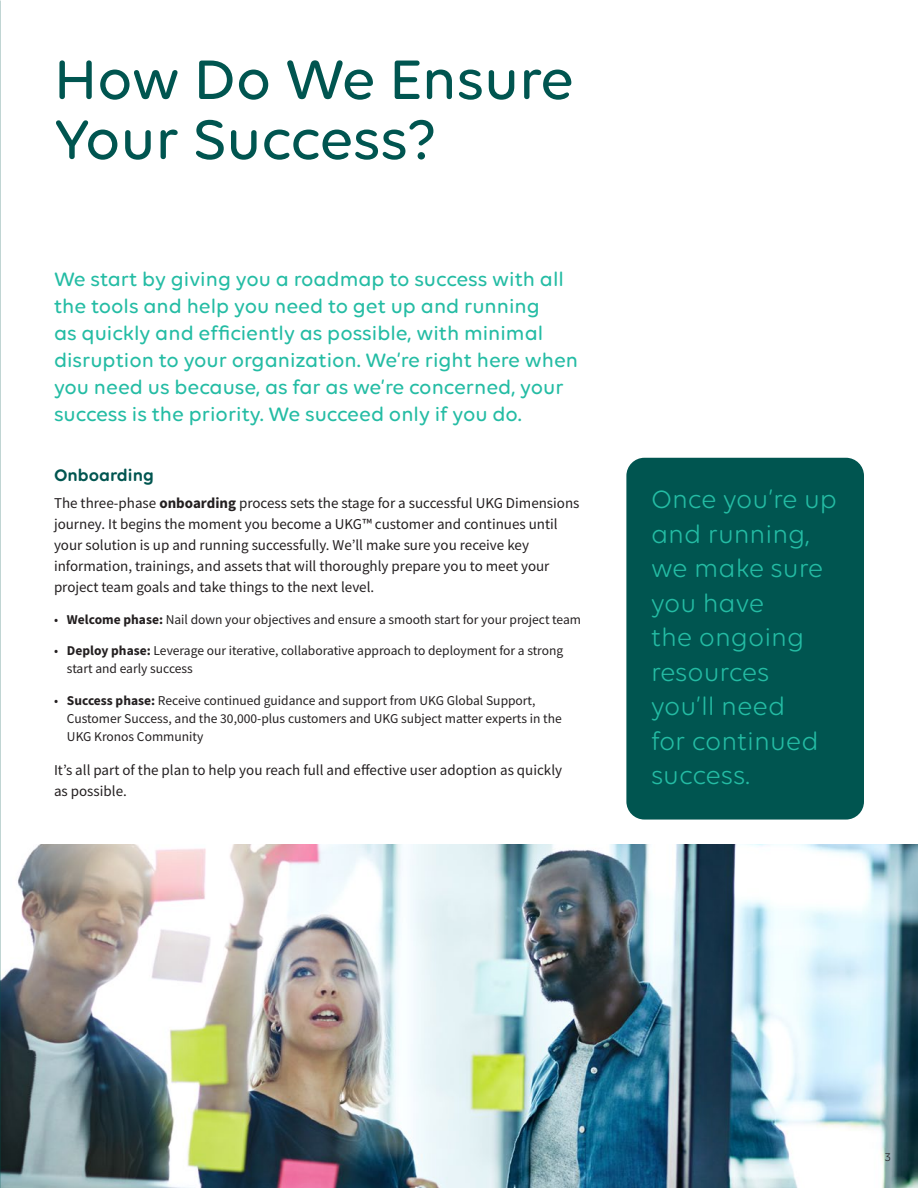
<style>
.page{position:relative;width:918px;height:1188px;background:#fff}
.page>*{position:absolute;margin:0;border:0;box-sizing:border-box;transform-origin:0 0}
.Main_headline_33_39{font:500 60px/60px "Volte Rounded";color:#005550}
.Callout_title{font:27px/34.5px "Volte Rounded";color:#24bca4}
.Body_text_14_18_Ligh{font:500 21px/27px "Volte Rounded";color:#24bca4}
.Body_text_header_12{font:600 18px "Volte Rounded";color:#005550}
.Body_text_10_14{font:15px/21px "Source Sans Pro";color:#231f20}
.t1{font:13.5px/18px "Source Sans Pro";color:#231f20}
.t2{font:12px "Volte Rounded";color:#231f20}
.s1{font-weight:700}
</style>
<div class="page">
<img style="left:0;top:844px;width:918px;height:344px">
<div style="left:626px;top:458px;width:238px;height:362px;background:#005550;border-radius:18px"></div>
<p class="Main_headline_33_39" style="left:54px;top:48px;width:521px">How Do We Ensure<br>Your Success?</p>
<p class="Body_text_14_18_Ligh" style="left:54px;top:265px;width:526px">We start by giving you a roadmap to success with all the tools and help you need to get up and running<br>as quickly and efficiently as possible, with minimal disruption to your organization. We’re right here when you need us because, as far as we’re concerned, your success is the priority. We succeed only if you do.</p>
<p class="Body_text_header_12" style="left:54px;top:464px;width:101px">Onboarding</p>
<p class="Body_text_10_14" style="left:54px;top:493px;width:527px">The three-phase <span class="s1">onboarding</span> process sets the stage for a successful UKG Dimensions journey. It begins the moment you become a UKG™ customer and continues until your solution is up and running successfully. We’ll make sure you receive key information, trainings, and assets that will thoroughly prepare you to meet your project team goals and take things to the next level.</p>
<p class="t1" style="left:54px;top:610px;width:529px">• <span class="s1">Welcome phase:</span> Nail down your objectives and ensure a smooth start for your project team</p>
<p class="t1" style="left:67px;top:642px;width:498px;text-indent:-13px">• <span class="s1">Deploy phase:</span> Leverage our iterative, collaborative approach to deployment for a strong start and early success</p>
<p class="t1" style="left:67px;top:691px;width:496px;text-indent:-13px">• <span class="s1">Success phase:</span> Receive continued guidance and support from UKG Global Support,<br>Customer Success, and the 30,000-plus customers and UKG subject matter experts in the<br>UKG Kronos Community</p>
<p class="Body_text_10_14" style="left:54px;top:760px;width:510px">It’s all part of the plan to help you reach full and effective user adoption as quickly as possible.</p>
<p class="Callout_title" style="left:651px;top:482px;width:188px">Once you’re up and running, we make sure you have<br>the ongoing resources you’ll need<br>for continued success.</p>
<p class="t2" style="left:885px;top:1150px;width:8px">3</p>
</div>
